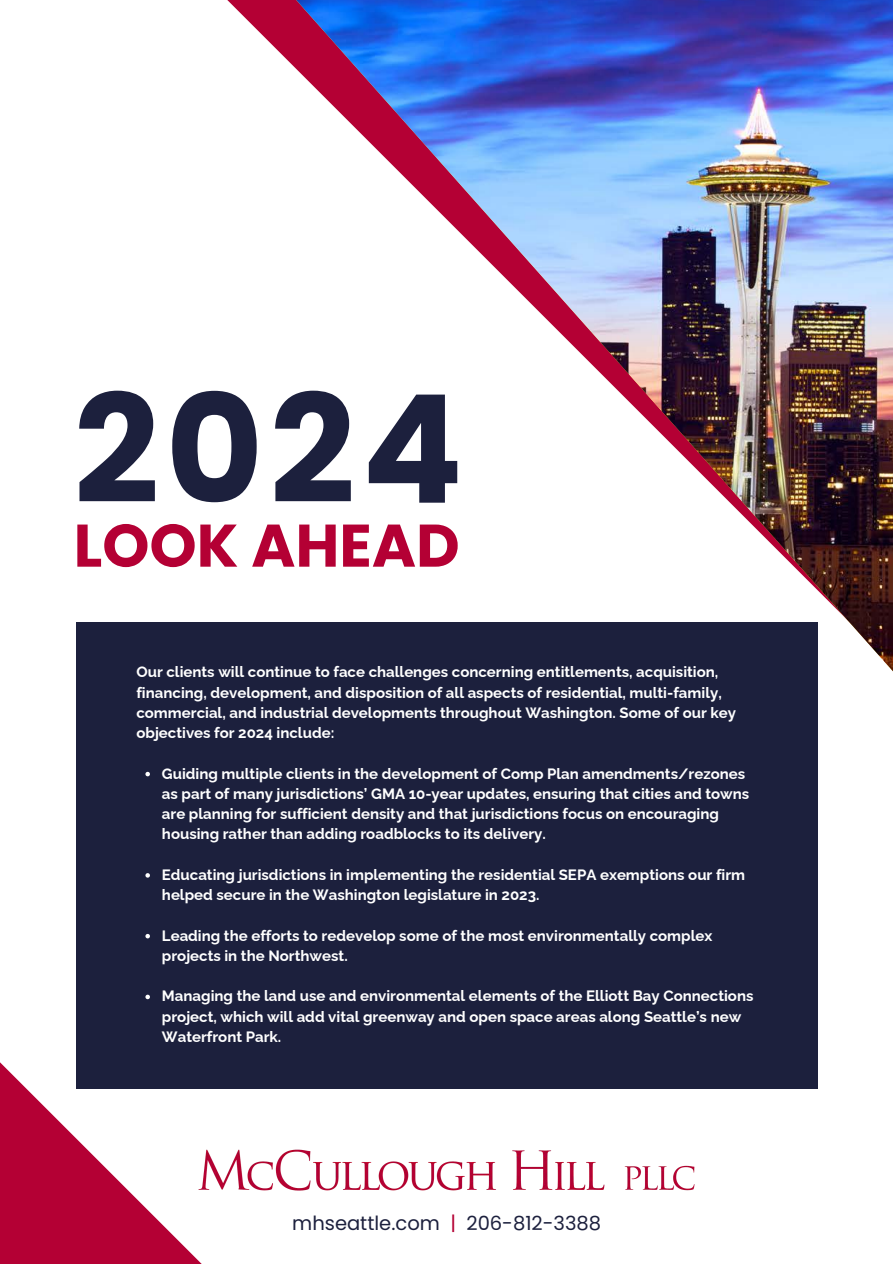
<style>
.page{position:relative;width:893px;height:1264px;background:#fff}
.page>*{position:absolute;margin:0;border:0;box-sizing:border-box;transform-origin:0 0}
.t1{font:700 150px "Poppins";color:#1c203d}
.t2{font:700 60px "Poppins";color:#b40034}
.t3{font:19.5px "Poppins";color:#1c203d}
.t4{font:700 15px/20.2px "Raleway";color:#fff}
.s1{color:#b40034}
</style>
<div class="page">
<img style="left:227px;top:0;width:665px;height:737px">
<svg style="left:0;top:1062px;width:298px;height:201px"></svg>
<div style="left:76px;top:622px;width:741px;height:466px;background:#1c203d"></div>
<svg style="left:145px;top:771px;width:5px;height:5px"></svg>
<svg style="left:145px;top:873px;width:5px;height:4px"></svg>
<svg style="left:145px;top:933px;width:5px;height:5px"></svg>
<svg style="left:145px;top:994px;width:5px;height:5px"></svg>
<img style="left:189px;top:1139px;width:506px;height:62px">
<p class="t1" style="left:74px;top:345px;width:391px">2024</p>
<p class="t2" style="left:74px;top:503px;width:387px">LOOK AHEAD</p>
<h2 class="t4" style="left:136px;top:662px;width:601px">Our clients will continue to face challenges concerning entitlements, acquisition, financing, development, and disposition of all aspects of residential, multi-family, commercial, and industrial developments throughout Washington. Some of our key objectives for 2024 include:</h2>
<h4 class="t4" style="left:162px;top:763px;width:588px">Guiding multiple clients in the development of Comp Plan amendments/rezones as part of many jurisdictions’ GMA 10-year updates, ensuring that cities and towns are planning for sufficient density and that jurisdictions focus on encouraging housing rather than adding roadblocks to its delivery.</h4>
<p class="t4" style="left:162px;top:864px;width:584px">Educating jurisdictions in implementing the residential SEPA exemptions our firm helped secure in the Washington legislature in 2023.</p>
<p class="t4" style="left:162px;top:925px;width:552px">Leading the efforts to redevelop some of the most environmentally complex projects in the Northwest.</p>
<p class="t4" style="left:162px;top:986px;width:593px">Managing the land use and environmental elements of the Elliott Bay Connections project, which will add vital greenway and open space areas along Seattle’s new<br>Waterfront Park.</p>
<p class="t3" style="left:292px;top:1209px;width:310px">mhseattle.com <span class="s1">|</span> 206-812-3388</p>
</div>
